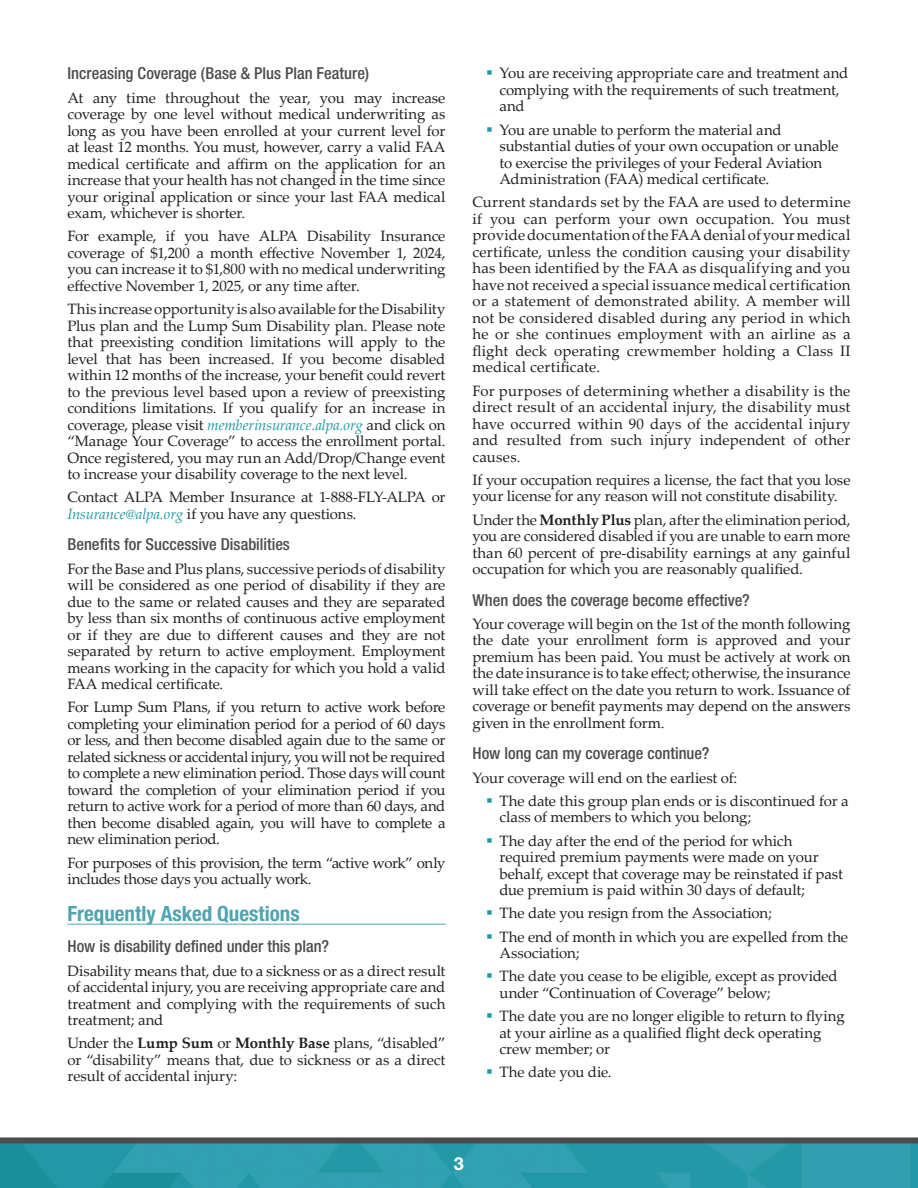
<style>
.page{position:relative;width:918px;height:1188px;background:#fff}
.page>*{position:absolute;margin:0;border:0;box-sizing:border-box;transform-origin:0 0}
.Headline{font:700 condensed 21px "Helvetica Neue LT Std";color:#50a4b2}
.t1{font:700 18px "Helvetica Neue LT Std";color:#fff}
.Subhead_1{font:500 condensed 16.5px "Helvetica Neue LT Std";color:#4b4c4d}
.Body_text{font:15px/16.5px "Palatino Linotype";letter-spacing:-.01em;color:#231f20;text-align:justify}
.s1{font-style:italic;color:#2399a8}
.s2{font-weight:700}
</style>
<div class="page">
<img style="left:0;top:1143px;width:918px;height:45px">
<div style="left:0;top:1137px;width:918px;height:6px;background:#4b4c4d"></div>
<hr style="left:68px;top:924px;width:378px;height:1px;background:#50a4b2">
<p class="Subhead_1" style="left:68px;top:64px;width:303px">Increasing Coverage (Base &amp; Plus Plan Feature)</p>
<p class="Body_text" style="left:68px;top:89px;width:379px">At any time throughout the year, you may increase coverage by one level without medical underwriting as long as you have been enrolled at your current level for at least 12 months. You must, however, carry a valid FAA medical certificate and affirm on the application for an increase that your health has not changed in the time since your original application or since your last FAA medical exam, whichever is shorter.</p>
<p class="Body_text" style="left:68px;top:227px;width:380px">For example, if you have ALPA Disability Insurance coverage of $1,200 a month effective November 1, 2024, you can increase it to $1,800 with no medical underwriting effective November 1, 2025, or any time after.</p>
<p class="Body_text" style="left:68px;top:300px;width:380px">This increase opportunity is also available for the Disability Plus plan and the Lump Sum Disability plan. Please note that preexisting condition limitations will apply to the level that has been increased. If you become disabled within 12 months of the increase, your benefit could revert to the previous level based upon a review of preexisting conditions limitations. If you qualify for an increase in coverage, please visit <span class="s1">memberinsurance.alpa.org</span> and click on “Manage Your Coverage” to access the enrollment portal.<br>Once registered, you may run an Add/Drop/Change event to increase your disability coverage to the next level.</p>
<p class="Body_text" style="left:68px;top:488px;width:379px">Contact ALPA Member Insurance at 1-888-FLY-ALPA or<br><span class="s1">Insurance@alpa.org</span> if you have any questions.</p>
<p class="Subhead_1" style="left:68px;top:535px;width:224px">Benefits for Successive Disabilities</p>
<p class="Body_text" style="left:68px;top:560px;width:380px">For the Base and Plus plans, successive periods of disability will be considered as one period of disability if they are due to the same or related causes and they are separated by less than six months of continuous active employment or if they are due to different causes and they are not separated by return to active employment. Employment means working in the capacity for which you hold a valid FAA medical certificate.</p>
<p class="Body_text" style="left:68px;top:698px;width:380px">For Lump Sum Plans, if you return to active work before completing your elimination period for a period of 60 days or less, and then become disabled again due to the same or related sickness or accidental injury, you will not be required to complete a new elimination period. Those days will count toward the completion of your elimination period if you return to active work for a period of more than 60 days, and then become disabled again, you will have to complete a new elimination period.</p>
<p class="Body_text" style="left:68px;top:854px;width:379px">For purposes of this provision, the term “active work” only includes those days you actually work.</p>
<p class="Headline" style="left:68px;top:901px;width:234px">Frequently Asked Questions</p>
<p class="Subhead_1" style="left:68px;top:937px;width:263px">How is disability defined under this plan?</p>
<p class="Body_text" style="left:68px;top:962px;width:380px">Disability means that, due to a sickness or as a direct result of accidental injury, you are receiving appropriate care and treatment and complying with the requirements of such treatment; and</p>
<p class="Body_text" style="left:68px;top:1034px;width:380px">Under the <span class="s2">Lump Sum</span> or <span class="s2">Monthly Base</span> plans, “disabled” or “disability” means that, due to sickness or as a direct result of accidental injury:</p>
<p class="Body_text" style="left:500px;top:65px;width:350px;text-align:left">You are receiving appropriate care and treatment and complying with the requirements of such treatment, and</p>
<p class="Body_text" style="left:500px;top:121px;width:341px;text-align:left">You are unable to perform the material and substantial duties of your own occupation or unable to exercise the privileges of your Federal Aviation Administration (FAA) medical certificate.</p>
<p class="Body_text" style="left:472px;top:194px;width:380px">Current standards set by the FAA are used to determine if you can perform your own occupation. You must provide documentation of the FAA denial of your medical certificate, unless the condition causing your disability has been identified by the FAA as disqualifying and you have not received a special issuance medical certification or a statement of demonstrated ability. A member will not be considered disabled during any period in which he or she continues employment with an airline as a flight deck operating crewmember holding a Class II medical certificate.</p>
<p class="Body_text" style="left:472px;top:382px;width:380px">For purposes of determining whether a disability is the direct result of an accidental injury, the disability must have occurred within 90 days of the accidental injury and resulted from such injury independent of other causes.</p>
<p class="Body_text" style="left:472px;top:471px;width:380px">If your occupation requires a license, the fact that you lose your license for any reason will not constitute disability.</p>
<p class="Body_text" style="left:472px;top:511px;width:380px">Under the <span class="s2">Monthly Plus</span> plan, after the elimination period, you are considered disabled if you are unable to earn more than 60 percent of pre-disability earnings at any gainful occupation for which you are reasonably qualified.</p>
<p class="Subhead_1" style="left:472px;top:590px;width:279px">When does the coverage become effective?</p>
<p class="Body_text" style="left:472px;top:615px;width:380px">Your coverage will begin on the 1st of the month following the date your enrollment form is approved and your premium has been paid. You must be actively at work on the date insurance is to take effect; otherwise, the insurance will take effect on the date you return to work. Issuance of coverage or benefit payments may depend on the answers given in the enrollment form.</p>
<p class="Subhead_1" style="left:472px;top:744px;width:239px">How long can my coverage continue?</p>
<p class="Body_text" style="left:472px;top:769px;width:266px">Your coverage will end on the earliest of:</p>
<p class="Body_text" style="left:500px;top:792px;width:351px">The date this group plan ends or is discontinued for a class of members to which you belong;</p>
<p class="Body_text" style="left:500px;top:832px;width:345px;text-align:left">The day after the end of the period for which required premium payments were made on your behalf, except that coverage may be reinstated if past due premium is paid within 30 days of default;</p>
<p class="Body_text" style="left:500px;top:905px;width:274px">The date you resign from the Association;</p>
<p class="Body_text" style="left:500px;top:928px;width:350px">The end of month in which you are expelled from the<br>Association;</p>
<p class="Body_text" style="left:500px;top:968px;width:340px">The date you cease to be eligible, except as provided under “Continuation of Coverage” below;</p>
<p class="Body_text" style="left:500px;top:1007px;width:347px;text-align:left">The date you are no longer eligible to return to flying at your airline as a qualified flight deck operating crew member; or</p>
<p class="Body_text" style="left:500px;top:1064px;width:114px">The date you die.</p>
<p class="t1" style="left:454px;top:1153px;width:12px">3</p>
</div>
